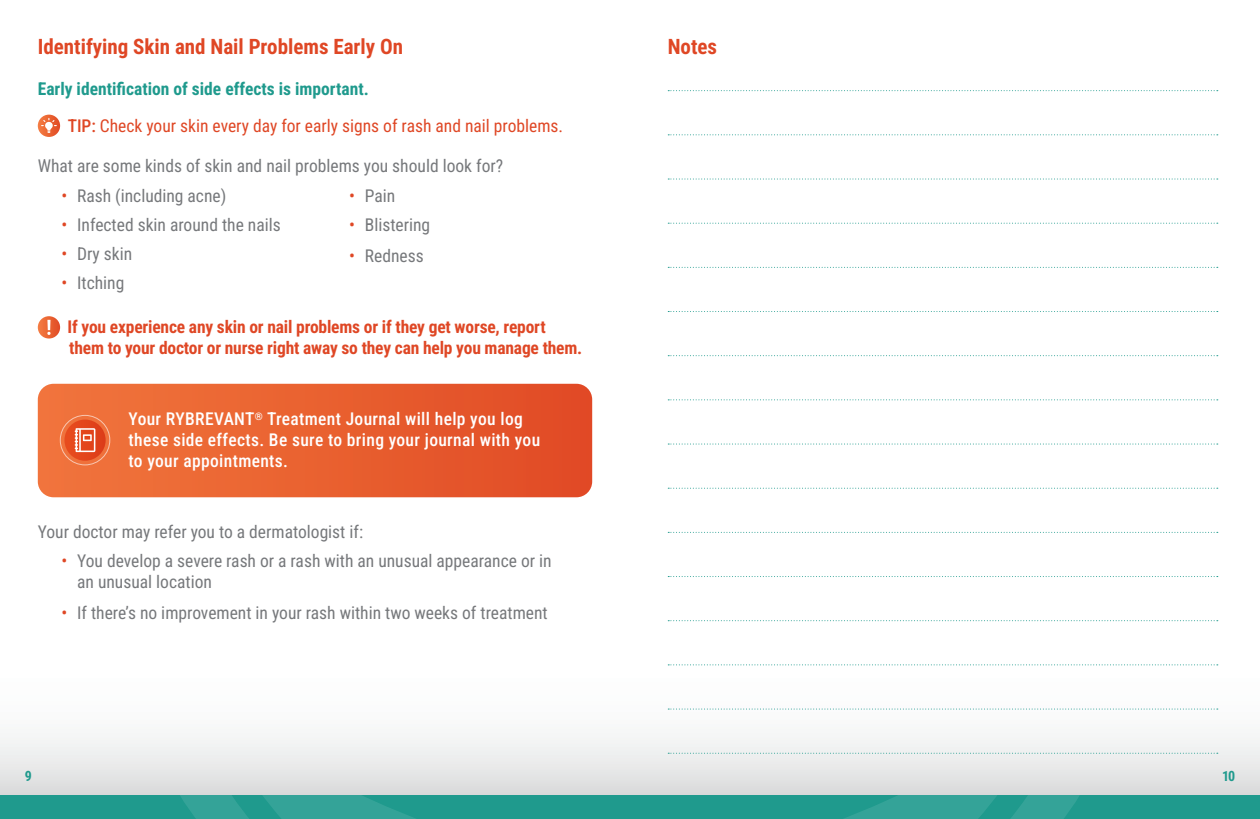
<style>
.page{position:relative;width:1260px;height:819px;background:#fff}
.page>*{position:absolute;margin:0;border:0;box-sizing:border-box;transform-origin:0 0}
.t1{font:700 21px "Roboto Condensed";color:#df4725}
.t2{font:17.5px/21px "Roboto Condensed";color:#76787b}
.t3{font:700 17.5px/21px "Roboto Condensed";letter-spacing:-.01em;color:#df4725}
.t4{font:500 17.5px/21px "Roboto Condensed";letter-spacing:.02em;color:#fff}
.t5{font:17.5px "Roboto Condensed";color:#df4725}
.t6{font:700 17.5px "Roboto Condensed";color:#1f9a8d}
.t7{font:700 14px "Roboto Condensed";color:#1f9a8d}
.s1{font-weight:500}
.s2{color:#df4725}
</style>
<div class="page">
<div style="left:0;top:636px;width:1260px;height:159px;background:linear-gradient(to bottom,#fff,#e3e4e4)"></div>
<div style="left:0;top:795px;width:1260px;height:24px;background:#1f9a8d"></div>
<svg style="left:180px;top:795px;width:900px;height:24px"></svg>
<svg style="left:38px;top:384px;width:554px;height:113px;background:#e86031"></svg>
<svg style="left:38px;top:115px;width:22px;height:22px"></svg>
<svg style="left:42px;top:118px;width:14px;height:15px"></svg>
<svg style="left:38px;top:316px;width:22px;height:23px"></svg>
<svg style="left:47px;top:320px;width:4px;height:15px"></svg>
<div style="left:60px;top:415px;width:50px;height:50px;border:1px solid #fff;border-radius:50%"></div>
<svg style="left:64px;top:420px;width:42px;height:41px"></svg>
<svg style="left:75px;top:428px;width:20px;height:24px"></svg>
<svg style="left:668px;top:90px;width:550px;height:1px"></svg>
<svg style="left:668px;top:134px;width:550px;height:1px"></svg>
<svg style="left:668px;top:179px;width:550px;height:1px"></svg>
<svg style="left:668px;top:223px;width:550px;height:1px"></svg>
<svg style="left:668px;top:267px;width:550px;height:1px"></svg>
<svg style="left:668px;top:311px;width:550px;height:1px"></svg>
<svg style="left:668px;top:355px;width:550px;height:1px"></svg>
<svg style="left:668px;top:399px;width:550px;height:1px"></svg>
<svg style="left:668px;top:444px;width:550px;height:1px"></svg>
<svg style="left:668px;top:488px;width:550px;height:1px"></svg>
<svg style="left:668px;top:532px;width:550px;height:1px"></svg>
<svg style="left:668px;top:576px;width:550px;height:1px"></svg>
<svg style="left:668px;top:620px;width:550px;height:1px"></svg>
<svg style="left:668px;top:664px;width:550px;height:1px"></svg>
<svg style="left:668px;top:709px;width:550px;height:1px"></svg>
<svg style="left:668px;top:753px;width:550px;height:1px"></svg>
<p class="t1" style="left:38px;top:31px;width:367px">Identifying Skin and Nail Problems Early On</p>
<p class="t6" style="left:38px;top:76px;width:333px">Early identification of side effects is important.</p>
<p class="t5" style="left:68px;top:113px;width:497px"><span class="s1">TIP:</span> Check your skin every day for early signs of rash and nail problems.</p>
<p class="t2" style="left:38px;top:155px;width:467px">What are some kinds of skin and nail problems you should look for?</p>
<p class="t2" style="left:61px;top:185px;width:166px"><span class="s2">•</span> Rash (including acne)</p>
<p class="t2" style="left:61px;top:213px;width:221px"><span class="s2">•</span> Infected skin around the nails</p>
<p class="t2" style="left:61px;top:242px;width:72px"><span class="s2">•</span> Dry skin</p>
<p class="t2" style="left:61px;top:271px;width:64px"><span class="s2">•</span> Itching</p>
<p class="t2" style="left:349px;top:185px;width:48px"><span class="s2">•</span> Pain</p>
<p class="t2" style="left:349px;top:213px;width:83px"><span class="s2">•</span> Blistering</p>
<p class="t2" style="left:349px;top:244px;width:76px"><span class="s2">•</span> Redness</p>
<p class="t3" style="left:68px;top:316px;width:516px">If you experience any skin or nail problems or if they get worse, report them to your doctor or nurse right away so they can help you manage them.</p>
<p class="t4" style="left:129px;top:408px;width:413px">Your RYBREVANT<sup>®</sup> Treatment Journal will help you log these side effects. Be sure to bring your journal with you to your appointments.</p>
<p class="t2" style="left:38px;top:521px;width:327px">Your doctor may refer you to a dermatologist if:</p>
<p class="t2" style="left:77px;top:550px;width:476px;text-indent:-16px"><span class="s2">•</span> You develop a severe rash or a rash with an unusual appearance or in an unusual location</p>
<p class="t2" style="left:61px;top:602px;width:488px"><span class="s2">•</span> If there’s no improvement in your rash within two weeks of treatment</p>
<p class="t1" style="left:668px;top:31px;width:51px">Notes</p>
<p class="t7" style="left:25px;top:766px;width:9px">9</p>
<p class="t7" style="left:1222px;top:766px;width:14px">10</p>
</div>
